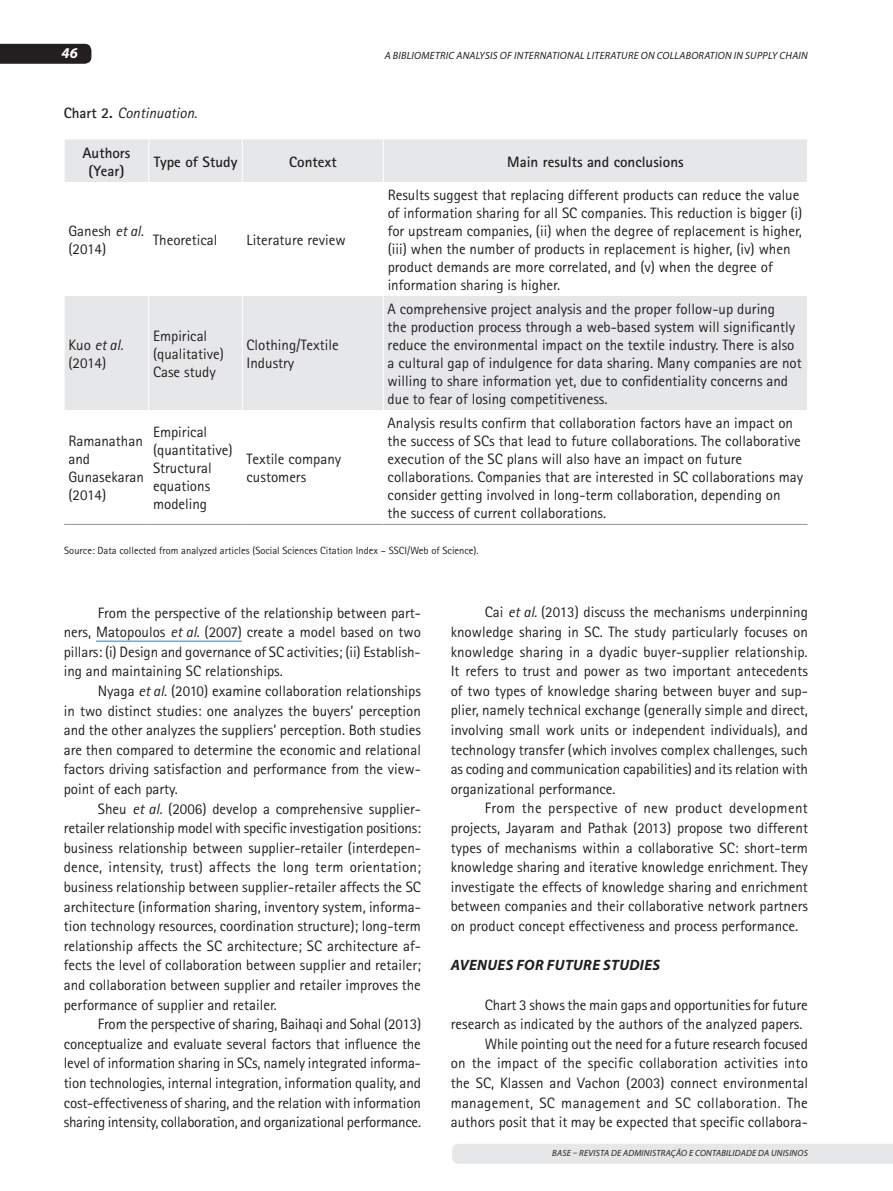
<style>
.page{position:relative;width:893px;height:1191px;background:#fff}
.page>*{position:absolute;margin:0;border:0;box-sizing:border-box;transform-origin:0 0}
.t1{font:15px/19.6px "Rotis Sans Serif";color:#231f20}
.t2{font:700 15px/18px "Rotis Sans Serif";color:#231f20;text-align:center}
.t3{font:italic 700 15px "Myriad Pro";letter-spacing:.02em;color:#231f20}
.t4{font:italic 15px "Rotis Sans Serif";color:#231f20}
.t5{font:italic 700 15px "Myriad Pro";color:#fff}
.t6{font:10.5px "Rotis Sans Serif";color:#231f20}
.t7{font:italic 10.5px "Myriad Pro";letter-spacing:.02em;color:#231f20}
.t8{font:italic 9px "Myriad Pro";letter-spacing:.02em;color:#231f20}
.s1{font-weight:700;font-style:normal}
.s2{font-style:italic}
</style>
<div class="page">
<div style="left:452px;top:1144px;width:440px;height:19px;background:#e6e7e9"></div>
<div style="left:0;top:44px;width:91px;height:20px;background:#231f20"></div>
<div style="left:65px;top:139px;width:742px;height:43px;background:#e6e7e9"></div>
<div style="left:65px;top:296px;width:742px;height:114px;background:#e6e7e9"></div>
<hr style="left:148px;top:139px;width:1px;height:43px;background:#fff">
<hr style="left:242px;top:139px;width:1px;height:43px;background:#fff">
<hr style="left:383px;top:139px;width:1px;height:43px;background:#fff">
<hr style="left:148px;top:296px;width:1px;height:114px;background:#fff">
<hr style="left:242px;top:296px;width:1px;height:114px;background:#fff">
<hr style="left:383px;top:296px;width:1px;height:114px;background:#fff">
<hr style="left:64px;top:524px;width:85px;height:1px;background:#939598">
<hr style="left:149px;top:524px;width:93px;height:1px;background:#939598">
<hr style="left:242px;top:524px;width:141px;height:1px;background:#939598">
<hr style="left:383px;top:524px;width:425px;height:1px;background:#939598">
<hr style="left:96px;top:640px;width:146px;height:2px;background:#55b1f5">
<p class="t5" style="left:62px;top:43px;width:18px">46</p>
<p class="t4" style="left:64px;top:104px;width:135px"><span class="s1">Chart 2.</span> Continuation.</p>
<p class="t7" style="left:385px;top:49px;width:425px">A BIBLIOMETRIC ANALYSIS OF INTERNATIONAL LITERATURE ON COLLABORATION IN SUPPLY CHAIN</p>
<p class="t2" style="left:82px;top:143px;width:50px">Authors (Year)</p>
<p class="t2" style="left:154px;top:152px;width:85px">Type of Study</p>
<p class="t2" style="left:289px;top:152px;width:49px">Context</p>
<p class="t2" style="left:507px;top:152px;width:178px">Main results and conclusions</p>
<p class="t1" style="left:68px;top:221px;width:77px;line-height:18px">Ganesh <span class="s2">et al. </span>(2014)</p>
<p class="t1" style="left:153px;top:229px;width:66px">Theoretical</p>
<p class="t1" style="left:247px;top:229px;width:101px">Literature review</p>
<p class="t1" style="left:68px;top:335px;width:56px;line-height:18px">Kuo <span class="s2">et al. </span>(2014)</p>
<p class="t1" style="left:153px;top:326px;width:72px;line-height:18px">Empirical (qualitative)<br>Case study</p>
<p class="t1" style="left:247px;top:335px;width:94px;line-height:18px">Clothing/Textile<br>Industry</p>
<p class="t1" style="left:68px;top:432px;width:77px;line-height:18px">Ramanathan and<br>Gunasekaran (2014)</p>
<p class="t1" style="left:153px;top:423px;width:81px;line-height:18px">Empirical (quantitative)<br>Structural equations modeling</p>
<p class="t1" style="left:247px;top:450px;width:96px;line-height:18px">Textile company customers</p>
<p class="t1" style="left:388px;top:185px;width:416px;line-height:18px">Results suggest that replacing different products can reduce the value of information sharing for all SC companies. This reduction is bigger (i) for upstream companies, (ii) when the degree of replacement is higher, (iii) when the number of products in replacement is higher, (iv) when product demands are more correlated, and (v) when the degree of information sharing is higher.</p>
<p class="t1" style="left:388px;top:299px;width:416px;line-height:18px">A comprehensive project analysis and the proper follow-up during<br>the production process through a web-based system will significantly reduce the environmental impact on the textile industry. There is also a cultural gap of indulgence for data sharing. Many companies are not willing to share information yet, due to confidentiality concerns and due to fear of losing competitiveness.</p>
<p class="t1" style="left:388px;top:414px;width:417px;line-height:18px">Analysis results confirm that collaboration factors have an impact on the success of SCs that lead to future collaborations. The collaborative execution of the SC plans will also have an impact on future collaborations. Companies that are interested in SC collaborations may consider getting involved in long-term collaboration, depending on the success of current collaborations.</p>
<p class="t6" style="left:64px;top:544px;width:416px">Source: Data collected from analyzed articles (Social Sciences Citation Index – SSCI/Web of Science).</p>
<p class="t1" style="left:64px;top:602px;width:359px;text-align:justify;text-indent:34px">From the perspective of the relationship between part&shy;ners, Matopoulos <span class="s2">et al.</span> (2007) create a model based on two pillars: (i) Design and governance of SC activities; (ii) Establish&shy;ing and maintaining SC relationships.</p>
<p class="t1" style="left:64px;top:681px;width:359px;text-align:justify;text-indent:34px">Nyaga <span class="s2">et al</span>. (2010) examine collaboration relationships in two distinct studies: one analyzes the buyers’ perception and the other analyzes the suppliers’ perception. Both studies are then compared to determine the economic and relational factors driving satisfaction and performance from the view&shy;point of each party.</p>
<p class="t1" style="left:64px;top:798px;width:359px;text-align:justify;text-indent:34px">Sheu <span class="s2">et al.</span> (2006) develop a comprehensive supplier&shy;retailer relationship model with specific investigation positions: business relationship between supplier-retailer (interdepen&shy;dence, intensity, trust) affects the long term orientation; business relationship between supplier-retailer affects the SC architecture (information sharing, inventory system, informa&shy;tion technology resources, coordination structure); long-term relationship affects the SC architecture; SC architecture af&shy;fects the level of collaboration between supplier and retailer; and collaboration between supplier and retailer improves the performance of supplier and retailer.</p>
<p class="t1" style="left:64px;top:1014px;width:359px;text-align:justify;text-indent:34px">From the perspective of sharing, Baihaqi and Sohal (2013) conceptualize and evaluate several factors that influence the level of information sharing in SCs, namely integrated informa&shy;tion technologies, internal integration, information quality, and cost-effectiveness of sharing, and the relation with information sharing intensity, collaboration, and organizational performance.</p>
<p class="t1" style="left:451px;top:602px;width:359px;text-align:justify;text-indent:34px">Cai <span class="s2">et al.</span> (2013) discuss the mechanisms underpinning knowledge sharing in SC. The study particularly focuses on knowledge sharing in a dyadic buyer-supplier relationship.<br>It refers to trust and power as two important antecedents of two types of knowledge sharing between buyer and sup&shy;plier, namely technical exchange (generally simple and direct, involving small work units or independent individuals), and technology transfer (which involves complex challenges, such as coding and communication capabilities) and its relation with organizational performance.</p>
<p class="t1" style="left:451px;top:798px;width:359px;text-align:justify;text-indent:34px">From the perspective of new product development projects, Jayaram and Pathak (2013) propose two different types of mechanisms within a collaborative SC: short-term knowledge sharing and iterative knowledge enrichment. They investigate the effects of knowledge sharing and enrichment between companies and their collaborative network partners on product concept effectiveness and process performance.</p>
<p class="t3" style="left:451px;top:955px;width:211px">AVENUES FOR FUTURE STUDIES</p>
<p class="t1" style="left:485px;top:994px;width:325px">Chart 3 shows the main gaps and opportunities for future</p>
<p class="t1" style="left:451px;top:1014px;width:353px">research as indicated by the authors of the analyzed papers.</p>
<p class="t1" style="left:485px;top:1033px;width:325px">While pointing out the need for a future research focused</p>
<p class="t1" style="left:451px;top:1053px;width:359px">on the impact of the specific collaboration activities into</p>
<p class="t1" style="left:451px;top:1073px;width:359px">the SC, Klassen and Vachon (2003) connect environmental</p>
<p class="t1" style="left:451px;top:1092px;width:359px">management, SC management and SC collaboration. The</p>
<p class="t1" style="left:451px;top:1112px;width:359px">authors posit that it may be expected that specific collabora-</p>
<p class="t8" style="left:552px;top:1147px;width:257px">BASE – REVISTA DE ADMINISTRAÇÃO E CONTABILIDADE DA UNISINOS</p>
</div>
